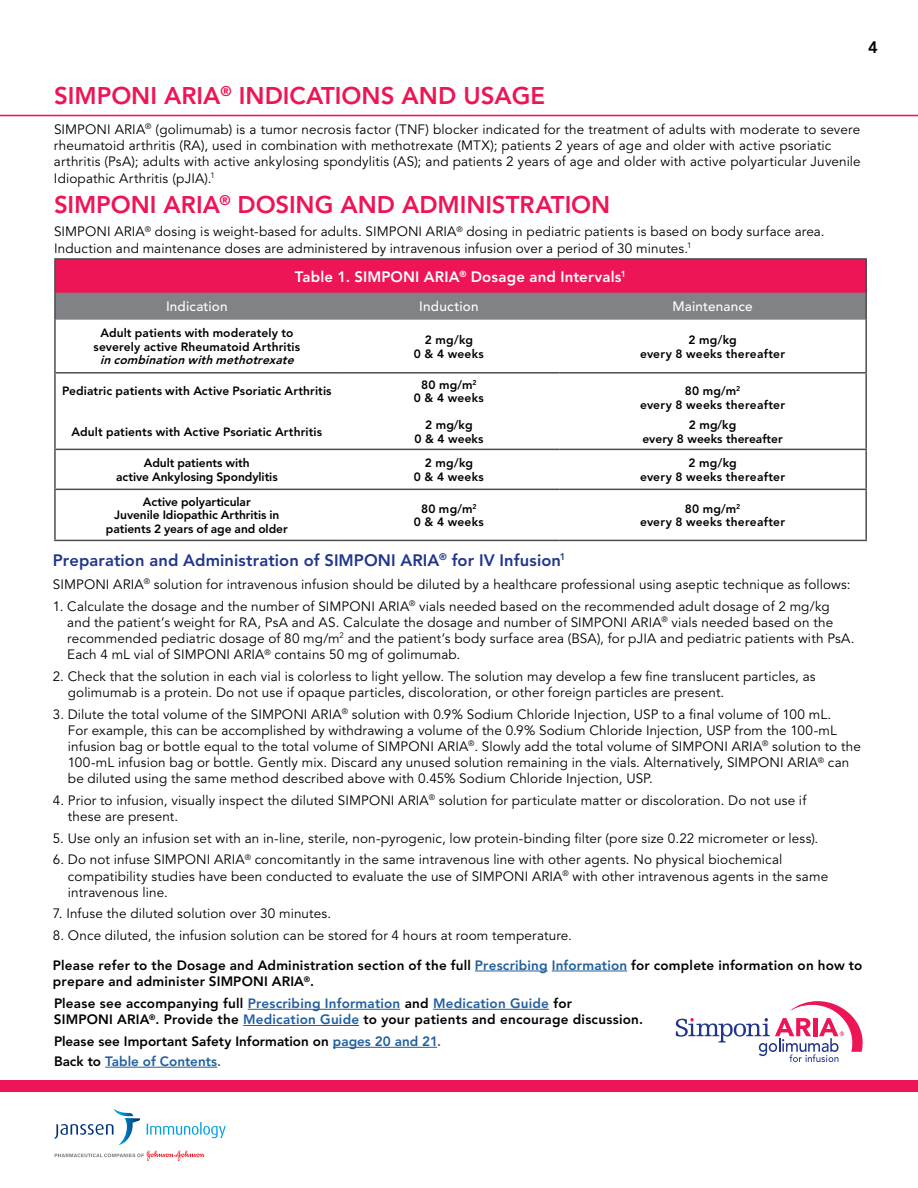
<style>
.page{position:relative;width:918px;height:1188px;background:#fff}
.page>*{position:absolute;margin:0;border:0;box-sizing:border-box;transform-origin:0 0}
.t1{font:800 24px "Avenir LT Std";color:#ed1556}
.t2{font:800 16.5px "Avenir LT Std";letter-spacing:.005em;color:#21368b}
.t3{font:800 16.5px "Avenir LT Std";color:#000}
.t4{font:800 15px "Avenir LT Std";letter-spacing:.01em;color:#fff}
.t5{font:13.5px/16.2px "Avenir LT Std";letter-spacing:.01em;color:#000}
.t6{font:800 13.5px/19.8px "Avenir LT Std";letter-spacing:.015em;color:#000}
.t7{font:500 13.5px "Avenir LT Std";letter-spacing:.015em;color:#fff}
.t8{font:800 12px/13.5px "Avenir LT Std";letter-spacing:.01em;color:#000;text-align:center}
.t9{font:italic 800 12px "Avenir LT Std";color:#000}
.s1{color:#215e9e}
.s2{color:#58595b}
</style>
<div class="page">
<hr style="left:333px;top:1047px;width:104px;height:1px;background:#215e9e">
<hr style="left:105px;top:1067px;width:112px;height:1px;background:#215e9e">
<svg style="left:55px;top:1151px;width:150px;height:10px"></svg>
<svg style="left:147px;top:1122px;width:79px;height:16px"></svg>
<svg style="left:55px;top:1109px;width:85px;height:36px"></svg>
<div style="left:0;top:1080px;width:918px;height:11px;background:#ed1556"></div>
<hr style="left:0;top:115px;width:918px;height:1px;background:#ed1556">
<svg style="left:676px;top:1001px;width:187px;height:61px"></svg>
<hr style="left:248px;top:1009px;width:152px;height:1px;background:#215e9e">
<hr style="left:433px;top:1009px;width:116px;height:1px;background:#215e9e">
<hr style="left:243px;top:1025px;width:116px;height:1px;background:#215e9e">
<hr style="left:475px;top:971px;width:73px;height:1px;background:#215e9e">
<hr style="left:552px;top:971px;width:75px;height:1px;background:#215e9e">
<div style="left:55px;top:259px;width:811px;height:34px;background:#ed1556"></div>
<div style="left:56px;top:293px;width:809px;height:27px;background:#808285"></div>
<hr style="left:54px;top:258px;width:284px;height:2px;background:#4d4d4f">
<hr style="left:54px;top:260px;width:2px;height:33px;background:#4d4d4f">
<hr style="left:338px;top:258px;width:222px;height:2px;background:#4d4d4f">
<hr style="left:560px;top:258px;width:307px;height:2px;background:#4d4d4f">
<hr style="left:865px;top:260px;width:2px;height:33px;background:#4d4d4f">
<hr style="left:54px;top:293px;width:2px;height:27px;background:#4d4d4f">
<hr style="left:865px;top:293px;width:2px;height:27px;background:#4d4d4f">
<hr style="left:54px;top:320px;width:2px;height:52px;background:#4d4d4f">
<hr style="left:865px;top:320px;width:2px;height:52px;background:#4d4d4f">
<hr style="left:54px;top:374px;width:2px;height:75px;background:#4d4d4f">
<hr style="left:865px;top:374px;width:2px;height:75px;background:#4d4d4f">
<hr style="left:54px;top:450px;width:2px;height:39px;background:#4d4d4f">
<hr style="left:865px;top:450px;width:2px;height:39px;background:#4d4d4f">
<hr style="left:54px;top:490px;width:2px;height:50px;background:#4d4d4f">
<hr style="left:865px;top:490px;width:2px;height:50px;background:#4d4d4f">
<hr style="left:54px;top:372px;width:284px;height:2px;background:#4d4d4f">
<hr style="left:338px;top:372px;width:222px;height:2px;background:#4d4d4f">
<hr style="left:560px;top:372px;width:307px;height:2px;background:#4d4d4f">
<hr style="left:54px;top:449px;width:284px;height:1px;background:#4d4d4f">
<hr style="left:338px;top:449px;width:222px;height:1px;background:#4d4d4f">
<hr style="left:560px;top:449px;width:307px;height:1px;background:#4d4d4f">
<hr style="left:54px;top:489px;width:284px;height:1px;background:#4d4d4f">
<hr style="left:338px;top:489px;width:222px;height:1px;background:#4d4d4f">
<hr style="left:560px;top:489px;width:307px;height:1px;background:#4d4d4f">
<hr style="left:54px;top:540px;width:284px;height:1px;background:#4d4d4f">
<hr style="left:338px;top:540px;width:222px;height:1px;background:#4d4d4f">
<hr style="left:560px;top:540px;width:307px;height:1px;background:#4d4d4f">
<p class="t3" style="left:868px;top:38px;width:11px">4</p>
<h1 class="t1" style="left:54px;top:82px;width:493px">SIMPONI ARIA<sup>®</sup> INDICATIONS AND USAGE</h1>
<p class="t5" style="left:54px;top:122px;width:808px">SIMPONI ARIA<sup>®</sup> (golimumab) is a tumor necrosis factor (TNF) blocker indicated for the treatment of adults with moderate to severe rheumatoid arthritis (RA), used in combination with methotrexate (MTX); patients 2 years of age and older with active psoriatic arthritis (PsA); adults with active ankylosing spondylitis (AS); and patients 2 years of age and older with active polyarticular Juvenile Idiopathic Arthritis (pJIA).<sup>1</sup></p>
<h1 class="t1" style="left:54px;top:191px;width:558px">SIMPONI ARIA<sup>®</sup> DOSING AND ADMINISTRATION</h1>
<p class="t5" style="left:54px;top:224px;width:772px">SIMPONI ARIA<sup>®</sup> dosing is weight-based for adults. SIMPONI ARIA<sup>®</sup> dosing in pediatric patients is based on body surface area.<br>Induction and maintenance doses are administered by intravenous infusion over a period of 30 minutes.<sup>1</sup></p>
<p class="t4" style="left:295px;top:268px;width:333px">Table 1. SIMPONI ARIA<sup>®</sup> Dosage and Intervals<sup>1</sup></p>
<p class="t7" style="left:166px;top:299px;width:63px">Indication</p>
<p class="t7" style="left:419px;top:299px;width:61px">Induction</p>
<p class="t7" style="left:672px;top:299px;width:82px">Maintenance</p>
<p class="t8" style="left:94px;top:326px;width:208px">Adult patients with moderately to severely active Rheumatoid Arthritis</p>
<p class="t9" style="left:100px;top:353px;width:199px">incombinationwithmethotrexate</p>
<p class="t8" style="left:414px;top:333px;width:71px">2 mg/kg<br>0 &amp; 4 weeks</p>
<p class="t8" style="left:640px;top:333px;width:147px">2 mg/kg<br>every 8 weeks thereafter</p>
<p class="t8" style="left:62px;top:384px;width:271px">Pediatric patients with Active Psoriatic Arthritis</p>
<p class="t8" style="left:72px;top:425px;width:252px">Adult patients with Active Psoriatic Arthritis</p>
<p class="t8" style="left:414px;top:378px;width:71px">80 mg/m<sup>2<br></sup>0 &amp; 4 weeks</p>
<p class="t8" style="left:414px;top:418px;width:70px">2 mg/kg<br>0 &amp; 4 weeks</p>
<p class="t8" style="left:640px;top:384px;width:147px">80 mg/m<sup>2<br></sup>every 8 weeks thereafter</p>
<p class="t8" style="left:642px;top:418px;width:142px">2 mg/kg<br>every 8 weeks thereafter</p>
<p class="t8" style="left:116px;top:456px;width:163px">Adult patients with<br>active Ankylosing Spondylitis</p>
<p class="t8" style="left:414px;top:456px;width:71px">2 mg/kg<br>0 &amp; 4 weeks</p>
<p class="t8" style="left:640px;top:456px;width:147px">2 mg/kg<br>every 8 weeks thereafter</p>
<p class="t8" style="left:106px;top:495px;width:183px">Active polyarticular<br>Juvenile Idiopathic Arthritis in patients 2 years of age and older</p>
<p class="t8" style="left:414px;top:502px;width:71px">80 mg/m<sup>2<br></sup>0 &amp; 4 weeks</p>
<p class="t8" style="left:640px;top:502px;width:147px">80 mg/m<sup>2<br></sup>every 8 weeks thereafter</p>
<p class="t2" style="left:53px;top:550px;width:514px">Preparation and Administration of SIMPONI ARIA<sup>®</sup> for IV Infusion<sup>1</sup></p>
<p class="t5" style="left:53px;top:577px;width:799px">SIMPONI ARIA<sup>®</sup> solution for intravenous infusion should be diluted by a healthcare professional using aseptic technique as follows:</p>
<p class="t5" style="left:67px;top:598px;width:789px;text-indent:-14px">1. Calculate the dosage and the number of SIMPONI ARIA<sup>®</sup> vials needed based on the recommended adult dosage of 2 mg/kg and the patient’s weight for RA, PsA and AS. Calculate the dosage and number of SIMPONI ARIA<sup>®</sup> vials needed based on the recommended pediatric dosage of 80 mg/m<sup>2</sup> and the patient’s body surface area (BSA), for pJIA and pediatric patients with PsA.<br>Each 4 mL vial of SIMPONI ARIA<sup>®</sup> contains 50 mg of golimumab.</p>
<p class="t5" style="left:68px;top:668px;width:749px;text-indent:-15px">2. Check that the solution in each vial is colorless to light yellow. The solution may develop a few fine translucent particles, as golimumab is a protein. Do not use if opaque particles, discoloration, or other foreign particles are present.</p>
<p class="t5" style="left:68px;top:706px;width:795px;text-indent:-15px">3. Dilute the total volume of the SIMPONI ARIA<sup>®</sup> solution with 0.9% Sodium Chloride Injection, USP to a final volume of 100 mL.<br>For example, this can be accomplished by withdrawing a volume of the 0.9% Sodium Chloride Injection, USP from the 100-mL infusion bag or bottle equal to the total volume of SIMPONI ARIA<sup>®</sup>. Slowly add the total volume of SIMPONI ARIA<sup>®</sup> solution to the 100-mL infusion bag or bottle. Gently mix. Discard any unused solution remaining in the vials. Alternatively, SIMPONI ARIA<sup>®</sup> can be diluted using the same method described above with 0.45% Sodium Chloride Injection, USP.</p>
<p class="t5" style="left:68px;top:793px;width:740px;text-indent:-15px">4. Prior to infusion, visually inspect the diluted SIMPONI ARIA<sup>®</sup> solution for particulate matter or discoloration. Do not use if these are present.</p>
<p class="t5" style="left:53px;top:830px;width:767px">5. Use only an infusion set with an in-line, sterile, non-pyrogenic, low protein-binding filter (pore size 0.22 micrometer or less).</p>
<p class="t5" style="left:68px;top:852px;width:762px;text-indent:-15px">6. Do not infuse SIMPONI ARIA<sup>®</sup> concomitantly in the same intravenous line with other agents. No physical biochemical compatibility studies have been conducted to evaluate the use of SIMPONI ARIA<sup>®</sup> with other intravenous agents in the same intravenous line.</p>
<p class="t5" style="left:53px;top:906px;width:280px">7. Infuse the diluted solution over 30 minutes.</p>
<p class="t5" style="left:53px;top:928px;width:521px">8. Once diluted, the infusion solution can be stored for 4 hours at room temperature.</p>
<p class="t6" style="left:53px;top:957px;width:811px;line-height:16.5px">Please refer to the Dosage and Administration section of the full <span class="s1">Prescribing Information</span> for complete information on how to prepare and administer SIMPONI ARIA<sup>®</sup>.</p>
<p class="t6" style="left:54px;top:995px;width:591px;line-height:16.2px">Please see accompanying full <span class="s1">Prescribing Information</span> and <span class="s1">Medication Guide</span> for<br>SIMPONI ARIA<sup>®</sup>. Provide the <span class="s1">Medication Guide</span> to your patients and encourage discussion.</p>
<p class="t6" style="left:54px;top:1031px;width:389px">Please see Important Safety Information on <span class="s1">pages 20 and 21</span><span class="s2">.<br></span>Back to <span class="s1">Table of Contents</span><span class="s2">.</span></p>
</div>
